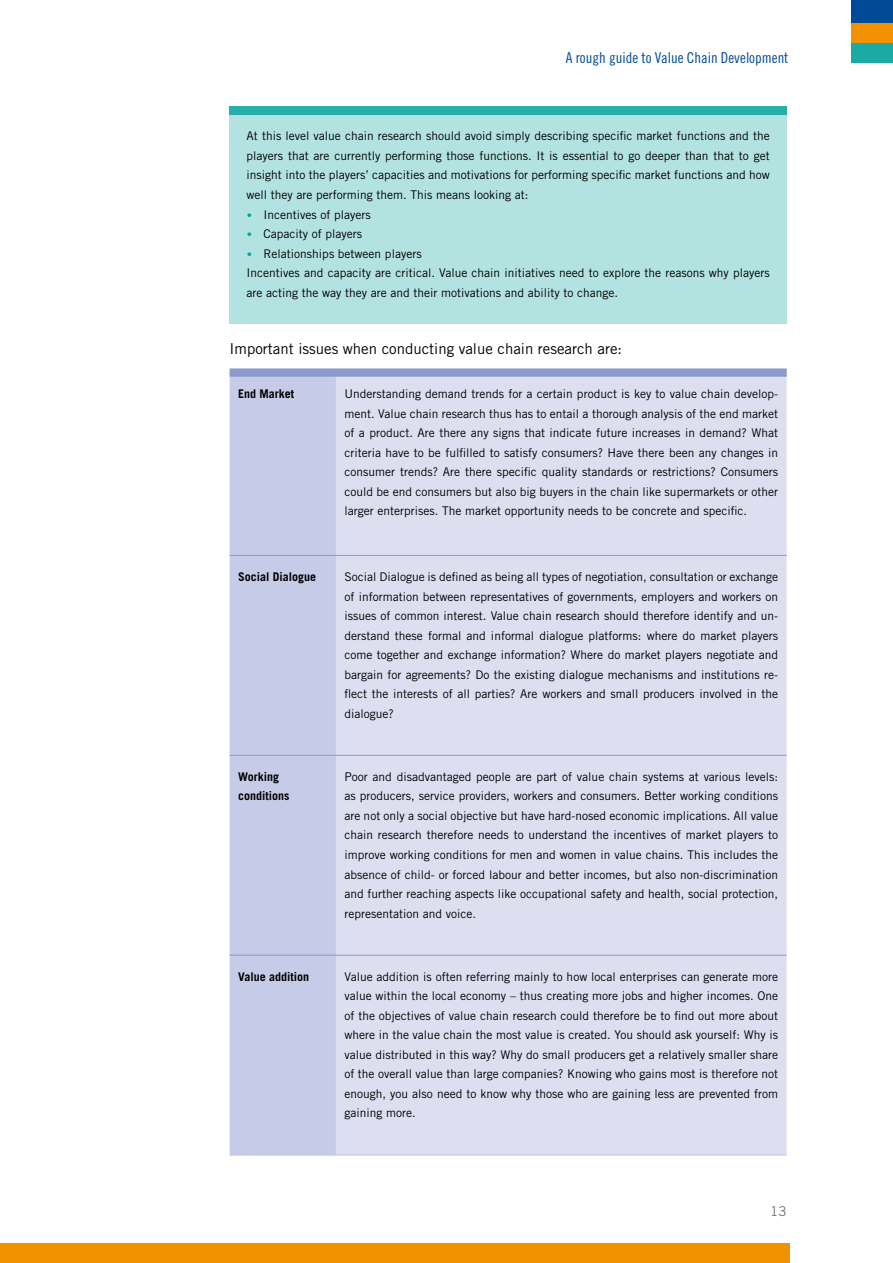
<style>
.page{position:relative;width:893px;height:1263px;background:#fff}
.page>*{position:absolute;margin:0;border:0;box-sizing:border-box;transform-origin:0 0}
.t1{font:15px "Trade Gothic LT Std";color:#000}
.t2{font:15px "Trade Gothic LT Std Cn 18";color:#004996}
.t3{font:13.5px "Trade Gothic LT Std";color:#706f6f}
.t4{font:12px/19.5px "Trade Gothic LT Std";color:#000;text-align:justify}
.t5{font:700 12px/19.5px "Trade Gothic LT Std";color:#000}
.s1{font-family:"Conduit ITC Std";color:#00a19b}
</style>
<div class="page">
<div style="left:0;top:1243px;width:790px;height:20px;background:#f39200"></div>
<div style="left:850px;top:43px;width:43px;height:20px;background:#1aaba5"></div>
<div style="left:850px;top:23px;width:43px;height:20px;background:#f39200"></div>
<div style="left:850px;top:0;width:43px;height:23px;background:#004996"></div>
<div style="left:230px;top:106px;width:557px;height:9px;background:#26afaa"></div>
<div style="left:230px;top:115px;width:557px;height:208px;background:#b3e3e1"></div>
<div style="left:230px;top:377px;width:106px;height:778px;background:#c6cbe7"></div>
<div style="left:336px;top:377px;width:451px;height:778px;background:#dddff1"></div>
<hr style="left:230px;top:1155px;width:106px;height:1px;background:#bac1e1">
<hr style="left:336px;top:1155px;width:451px;height:1px;background:#bac1e1">
<hr style="left:230px;top:555px;width:106px;height:1px;background:#8b99cb">
<hr style="left:230px;top:755px;width:106px;height:1px;background:#8b99cb">
<hr style="left:230px;top:955px;width:106px;height:1px;background:#8b99cb">
<hr style="left:336px;top:555px;width:451px;height:1px;background:#8b99cb">
<hr style="left:336px;top:755px;width:451px;height:1px;background:#8b99cb">
<hr style="left:336px;top:955px;width:451px;height:1px;background:#8b99cb">
<div style="left:230px;top:368px;width:106px;height:9px;background:#8b99cb"></div>
<div style="left:336px;top:368px;width:451px;height:9px;background:#8b99cb"></div>
<p class="t2" style="left:566px;top:49px;width:224px">A rough guide to Value Chain Development</p>
<p class="t4" style="left:247px;top:126px;width:525px">At this level value chain research should avoid simply describing specific market functions and the players that are currently performing those functions. It is essential to go deeper than that to get insight into the players’ capacities and motivations for performing specific market functions and how well they are performing them. This means looking at:</p>
<p class="t4" style="left:247px;top:204px;width:126px"><span class="s1">•</span> Incentives of players</p>
<p class="t4" style="left:247px;top:224px;width:117px"><span class="s1">•</span> Capacity of players</p>
<p class="t4" style="left:247px;top:243px;width:525px;text-align:left"><span class="s1">•</span> Relationships between players<br>Incentives and capacity are critical. Value chain initiatives need to explore the reasons why players are acting the way they are and their motivations and ability to change.</p>
<p class="t1" style="left:230px;top:340px;width:394px">Important issues when conducting value chain research are:</p>
<p class="t5" style="left:238px;top:384px;width:58px">End Market</p>
<p class="t4" style="left:344px;top:384px;width:435px">Understanding demand trends for a certain product is key to value chain develop&shy;ment. Value chain research thus has to entail a thorough analysis of the end market of a product. Are there any signs that indicate future increases in demand? What criteria have to be fulfilled to satisfy consumers? Have there been any changes in consumer trends? Are there specific quality standards or restrictions? Consumers could be end consumers but also big buyers in the chain like supermarkets or other larger enterprises. The market opportunity needs to be concrete and specific.</p>
<p class="t5" style="left:238px;top:567px;width:80px">Social Dialogue</p>
<p class="t4" style="left:344px;top:567px;width:435px">Social Dialogue is defined as being all types of negotiation, consultation or exchange of information between representatives of governments, employers and workers on issues of common interest. Value chain research should therefore identify and un&shy;derstand these formal and informal dialogue platforms: where do market players come together and exchange information? Where do market players negotiate and bargain for agreements? Do the existing dialogue mechanisms and institutions re&shy;flect the interests of all parties? Are workers and small producers involved in the dialogue?</p>
<p class="t5" style="left:238px;top:767px;width:53px">Working conditions</p>
<p class="t4" style="left:344px;top:767px;width:435px">Poor and disadvantaged people are part of value chain systems at various levels: as producers, service providers, workers and consumers. Better working conditions are not only a social objective but have hard-nosed economic implications. All value chain research therefore needs to understand the incentives of market players to improve working conditions for men and women in value chains. This includes the absence of child- or forced labour and better incomes, but also non-discrimination and further reaching aspects like occupational safety and health, social protection, representation and voice.</p>
<p class="t5" style="left:238px;top:967px;width:72px">Value addition</p>
<p class="t4" style="left:344px;top:967px;width:435px">Value addition is often referring mainly to how local enterprises can generate more value within the local economy – thus creating more jobs and higher incomes. One of the objectives of value chain research could therefore be to find out more about where in the value chain the most value is created. You should ask yourself: Why is value distributed in this way? Why do small producers get a relatively smaller share of the overall value than large companies? Knowing who gains most is therefore not enough, you also need to know why those who are gaining less are prevented from gaining more.</p>
<p class="t3" style="left:770px;top:1202px;width:18px">13</p>
</div>
